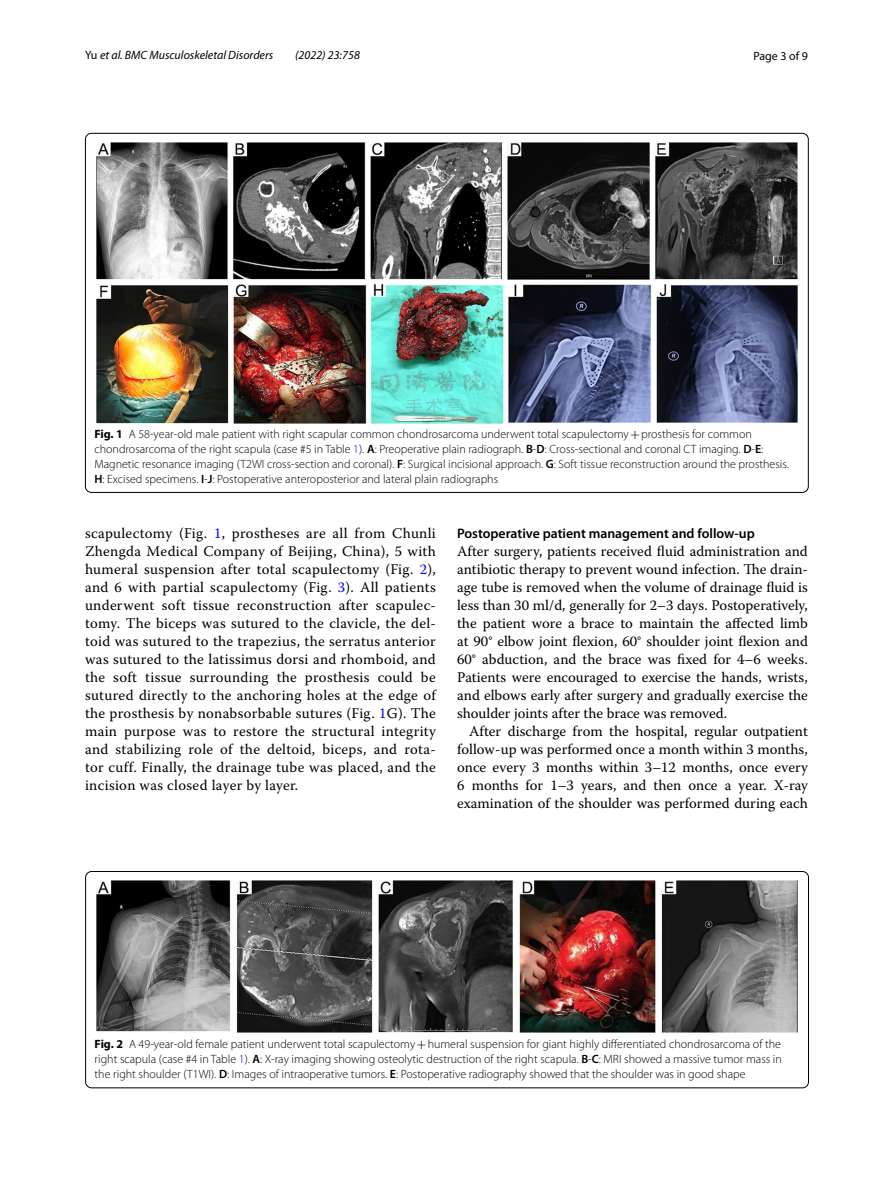
<style>
.page{position:relative;width:893px;height:1187px;background:#fff}
.page>*{position:absolute;margin:0;border:0;box-sizing:border-box;transform-origin:0 0}
.t1{font:14.7px/18px "Warnock Pro";color:#000;text-align:justify}
.t2{font:600 13.8px "Myriad Pro";color:#000}
.t3{font:300 12px/15px "Myriad Pro";color:#000}
.t4{font:italic 12px "Myriad Pro";color:#000}
.t5{font:12px "Myriad Pro";color:#000}
.s1{font-style:normal}
.s2{font-weight:700}
.s3{font-family:"MTSY";font-weight:400}
.s4{color:#00f}
.s5{font-weight:600}
</style>
<div class="page">
<img style="left:97px;top:142px;width:700px;height:281px">
<img style="left:97px;top:880px;width:700px;height:152px">
<div style="left:85px;top:871px;width:724px;height:216px;border:1px solid #000;border-radius:6px"></div>
<p class="t4" style="left:85px;top:48px;width:190px"><span class="s1">Yu</span> et al. BMC Musculoskeletal Disorders</p>
<p class="t4" style="left:295px;top:48px;width:66px">(2022) 23:758</p>
<p class="t5" style="left:753px;top:48px;width:56px">Page 3 of 9</p>
<p class="t3" style="left:94px;top:427px;width:696px"><span class="s2">Fig. 1</span> A 58-year-old male patient with right scapular common chondrosarcoma underwent total scapulectomy<span class="s3">+</span>prosthesis for common chondrosarcoma of the right scapula (case #5 in Table <span class="s4">1</span>). <span class="s5">A</span>: Preoperative plain radiograph. <span class="s5">B</span>-<span class="s5">D</span>: Cross-sectional and coronal CT imaging. <span class="s5">D</span>-<span class="s5">E</span>:<br>Magnetic resonance imaging (T2WI cross-section and coronal). <span class="s5">F</span>: Surgical incisional approach. <span class="s5">G</span>: Soft tissue reconstruction around the prosthesis.<br><span class="s5">H</span>: Excised specimens. <span class="s5">I</span>-<span class="s5">J</span>: Postoperative anteroposterior and lateral plain radiographs</p>
<p class="t1" style="left:85px;top:524px;width:352px">scapulectomy (Fig. <span class="s4">1</span>, prostheses are all from Chunli Zhengda Medical Company of Beijing, China), 5 with humeral suspension after total scapulectomy (Fig. <span class="s4">2</span>), and 6 with partial scapulectomy (Fig. <span class="s4">3</span>). All patients underwent soft tissue reconstruction after scapulec&shy;tomy. The biceps was sutured to the clavicle, the del&shy;toid was sutured to the trapezius, the serratus anterior was sutured to the latissimus dorsi and rhomboid, and the soft tissue surrounding the prosthesis could be sutured directly to the anchoring holes at the edge of the prosthesis by nonabsorbable sutures (Fig. <span class="s4">1</span>G). The main purpose was to restore the structural integrity and stabilizing role of the deltoid, biceps, and rota&shy;tor cuff. Finally, the drainage tube was placed, and the incision was closed layer by layer.</p>
<p class="t2" style="left:457px;top:524px;width:299px">Postoperative patient management and follow‑up</p>
<p class="t1" style="left:457px;top:541px;width:352px">After surgery, patients received fluid administration and antibiotic therapy to prevent wound infection. The drain&shy;age tube is removed when the volume of drainage fluid is less than 30 ml/d, generally for 2–3 days. Postoperatively, the patient wore a brace to maintain the affected limb at 90° elbow joint flexion, 60° shoulder joint flexion and 60° abduction, and the brace was fixed for 4–6 weeks.<br>Patients were encouraged to exercise the hands, wrists, and elbows early after surgery and gradually exercise the shoulder joints after the brace was removed.</p>
<p class="t1" style="left:457px;top:721px;width:352px;text-indent:12px">After discharge from the hospital, regular outpatient follow-up was performed once a month within 3 months, once every 3 months within 3–12 months, once every 6 months for 1–3 years, and then once a year. X-ray examination of the shoulder was performed during each</p>
<p class="t3" style="left:95px;top:1036px;width:689px;text-align:justify"><span class="s2">Fig. 2</span> A 49-year-old female patient underwent total scapulectomy<span class="s3">+</span>humeral suspension for giant highly differentiated chondrosarcoma of the right scapula (case #4 in Table <span class="s4">1</span>). <span class="s5">A</span>: X-ray imaging showing osteolytic destruction of the right scapula. <span class="s5">B</span>-<span class="s5">C</span>: MRI showed a massive tumor mass in the right shoulder (T1WI). <span class="s5">D</span>: Images of intraoperative tumors. <span class="s5">E</span>: Postoperative radiography showed that the shoulder was in good shape</p>
</div>
